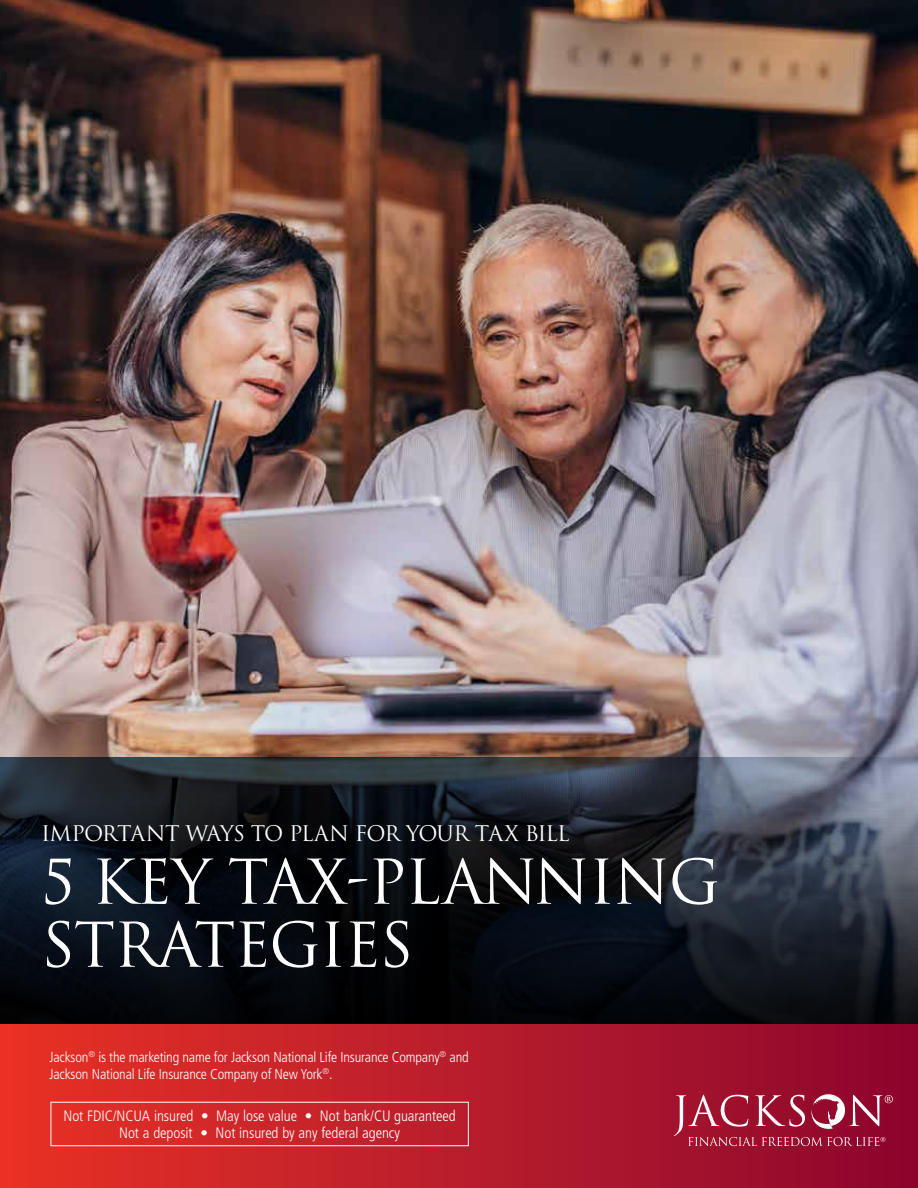
<style>
.page{position:relative;width:918px;height:1188px;background:#fff}
.page>*{position:absolute;margin:0;border:0;box-sizing:border-box;transform-origin:0 0}
.t1{font:60px/63px "Trajan";letter-spacing:-.025em;color:#fff}
.t2{font:21px "Trajan";letter-spacing:-.04em;color:#fff}
.t3{font:300 condensed 15px/16.5px "Frutiger";letter-spacing:-.005em;color:#fff;text-align:center}
.t4{font:300 condensed 14.25px/17.1px "Frutiger";letter-spacing:-.01em;color:#fff}
</style>
<div class="page">
<img style="left:0;top:0;width:918px;height:757px">
<svg style="left:0;top:757px;width:918px;height:268px;background:#191d25"></svg>
<div style="left:0;top:1025px;width:918px;height:163px;background:linear-gradient(to right,#e83327,#8b062e)"></div>
<div style="left:0;top:1088px;width:918px;height:100px;background:linear-gradient(to right,#e93428,#8b062e)"></div>
<div style="left:51px;top:1102px;width:418px;height:44px;border:1px solid #fff"></div>
<svg style="left:674px;top:1094px;width:219px;height:52px;background:#aa354f"></svg>
<h2 class="t2" style="left:41px;top:820px;width:530px">IMPORTANT WAYS TO PLAN FOR YOUR TAX BILL</h2>
<h1 class="t1" style="left:41px;top:851px;width:681px">5 KEY TAX-PLANNING<br>STRATEGIES</h1>
<p class="t4" style="left:49px;top:1049px;width:421px">Jackson<sup>®</sup> is the marketing name for Jackson National Life Insurance Company<sup>®</sup> and<br>Jackson National Life Insurance Company of New York<sup>®</sup>.</p>
<p class="t3" style="left:64px;top:1108px;width:394px">Not FDIC/NCUA insured • May lose value • Not bank/CU guaranteed<br>Not a deposit • Not insured by any federal agency</p>
</div>
